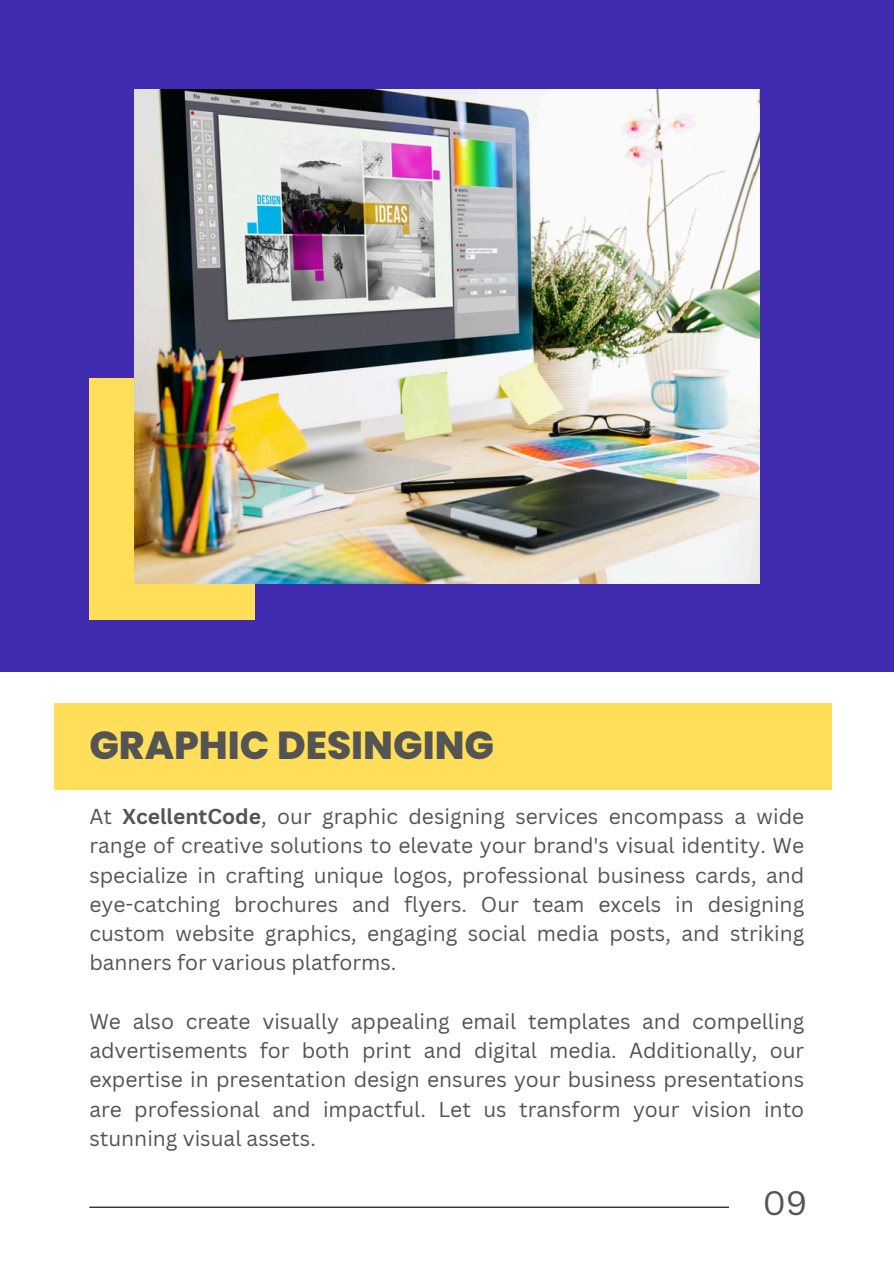
<style>
.page{position:relative;width:894px;height:1264px;background:#fff}
.page>*{position:absolute;margin:0;border:0;box-sizing:border-box;transform-origin:0 0}
.t1{font:800 39px "Poppins";color:#545454}
.t2{font:33px "Canva Sans";color:#545454}
.t3{font:21px/29.2px "Canva Sans";color:#545454;text-align:justify}
.s1{font-weight:700}
</style>
<div class="page">
<div style="left:0;top:0;width:893px;height:671px;background:#412bae"></div>
<hr style="left:89px;top:1206px;width:639px;height:1px;background:#000">
<div style="left:89px;top:378px;width:166px;height:241px;background:#ffde59"></div>
<img style="left:134px;top:89px;width:624px;height:494px">
<div style="left:55px;top:703px;width:776px;height:87px;background:#ffde59"></div>
<p class="t1" style="left:89px;top:717px;width:406px">GRAPHIC DESINGING</p>
<p class="t3" style="left:89px;top:801px;width:716px">At <span class="s1">XcellentCode</span>, our graphic designing services encompass a wide range of creative solutions to elevate your brand's visual identity. We specialize in crafting unique logos, professional business cards, and eye-catching brochures and flyers. Our team excels in designing custom website graphics, engaging social media posts, and striking banners for various platforms.</p>
<p class="t3" style="left:89px;top:1006px;width:716px">We also create visually appealing email templates and compelling advertisements for both print and digital media. Additionally, our expertise in presentation design ensures your business presentations are professional and impactful. Let us transform your vision into stunning visual assets.</p>
<h1 class="t2" style="left:762px;top:1179px;width:46px">09</h1>
</div>
